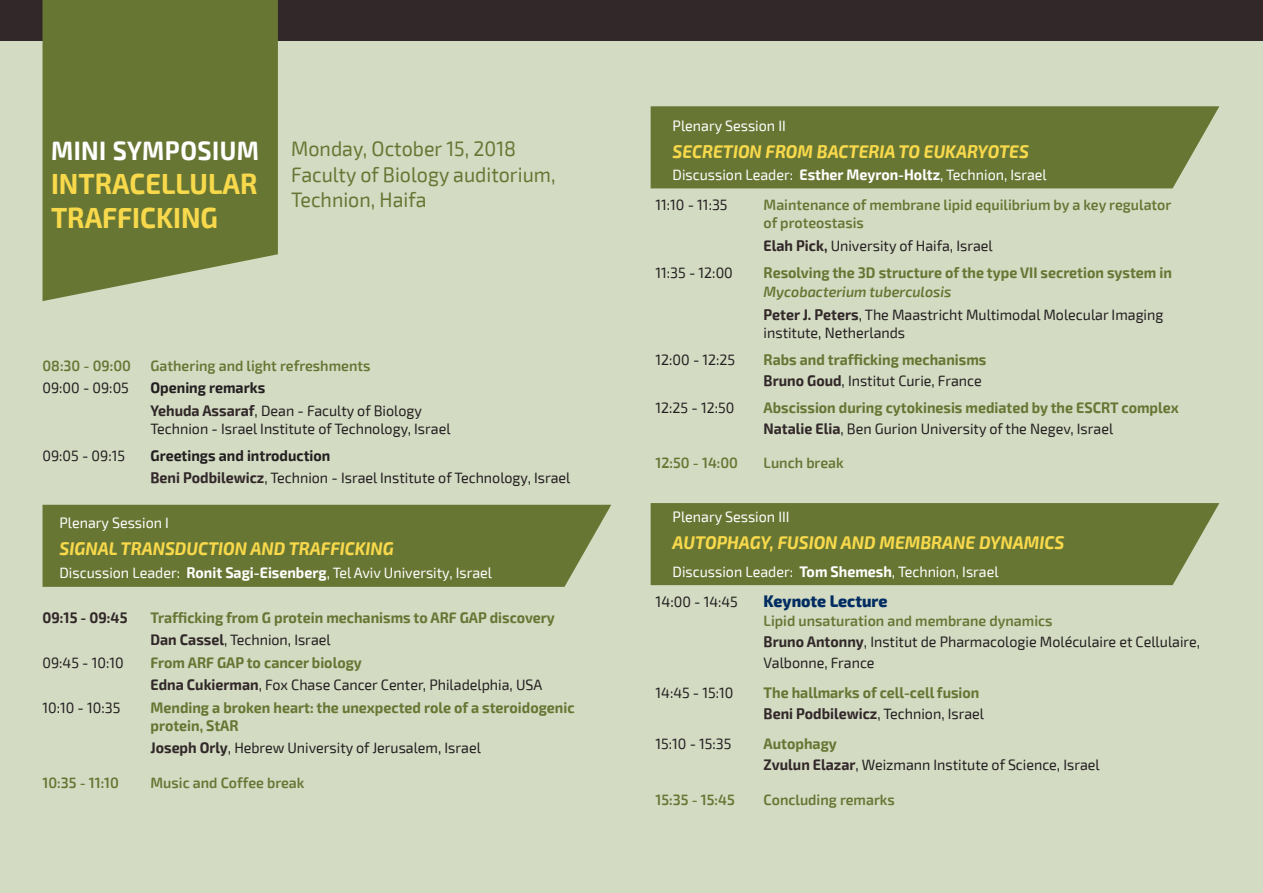
<style>
.page{position:relative;width:1263px;height:893px;background:#d3dbc3}
.page>*{position:absolute;margin:0;border:0;box-sizing:border-box;transform-origin:0 0}
.t1{font:700 28.5px "Exo 2";color:#f8d94b;scale:.95 1}
.t2{font:700 26.1px "Exo 2";letter-spacing:.02em;color:#fff;scale:.93 1}
.t3{font:21px "Exo 2";color:#687634;scale:.93 1}
.t4{font:italic 700 18px "Exo 2";color:#f8d94b;scale:.95 1}
.t5{font:800 16.5px "Exo 2";color:#002c62;scale:.95 1}
.t6{font:15px/18px "Exo 2";color:#231f20;scale:.95 1}
.t7{font:700 15px "Exo 2";color:#687634;scale:.95 1}
.t8{font:600 15px "Exo 2";color:#687634;scale:.95 1}
.t9{font:15px "Exo 2";color:#fff;scale:.95 1}
.t10{font:700 15px "Exo 2";color:#231f20;scale:.95 1}
.t11{font:italic 600 15px "Exo 2";color:#687634;scale:.95 1}
.t12{font:700 15px "Exo 2";color:#322829;scale:.95 1}
.s1{font-weight:700;color:#322829}
.s2{font-weight:700}
.s3{font-size:15.3px}
</style>
<div class="page">
<div style="left:0;top:0;width:1263px;height:40px;background:#322829"></div>
<div style="left:43px;top:505px;width:568px;height:82px;background:#687634"></div>
<div style="left:651px;top:106px;width:568px;height:82px;background:#687634"></div>
<div style="left:651px;top:503px;width:568px;height:82px;background:#687634"></div>
<svg style="left:43px;top:0;width:235px;height:301px;fill:#687634"></svg>
<p class="t2" style="left:51px;top:135px;width:225px">MINI SYMPOSIUM</p>
<p class="t1" style="left:51px;top:167px;width:219px">INTRACELLULAR</p>
<p class="t1" style="left:51px;top:201px;width:177px">TRAFFICKING</p>
<p class="t3" style="left:291px;top:137px;width:243px">Monday, October 15, 2018</p>
<p class="t3" style="left:291px;top:162px;width:286px">Faculty of Biology auditorium,</p>
<p class="t3" style="left:291px;top:187px;width:147px">Technion, Haifa</p>
<p class="t8" style="left:43px;top:356px;width:95px">08:30 - 09:00</p>
<p class="t6" style="left:43px;top:379px;width:92px">09:00 - 09:05</p>
<p class="t6" style="left:43px;top:447px;width:88px">09:05 - 09:15</p>
<p class="t8" style="left:151px;top:356px;width:233px">Gathering and light refreshments</p>
<p class="t10" style="left:151px;top:379px;width:122px">Opening remarks</p>
<p class="t6" style="left:151px;top:402px;width:287px"><span class="s1">Yehuda Assaraf</span>, Dean - Faculty of Biology</p>
<p class="t6" style="left:151px;top:420px;width:317px">Technion - Israel Institute of Technology, Israel</p>
<p class="t10" style="left:151px;top:446px;width:191px">Greetings and introduction</p>
<p class="t6" style="left:151px;top:469px;width:444px"><span class="s1">Beni Podbilewicz</span>, Technion - Israel Institute of Technology, Israel</p>
<p class="t9" style="left:60px;top:514px;width:117px">Plenary Session I</p>
<p class="t4" style="left:60px;top:538px;width:353px">SIGNAL TRANSDUCTION AND TRAFFICKING</p>
<p class="t9" style="left:60px;top:564px;width:457px">Discussion Leader: <span class="s2">Ronit Sagi-Eisenberg</span>, Tel Aviv University, Israel</p>
<p class="t7" style="left:151px;top:608px;width:427px">Trafficking from G protein mechanisms to ARF GAP discovery</p>
<p class="t12" style="left:43px;top:608px;width:91px">09:15 - 09:45</p>
<p class="t6" style="left:43px;top:654px;width:87px">09:45 - 10:10</p>
<p class="t6" style="left:43px;top:699px;width:83px">10:10 - 10:35</p>
<p class="t8" style="left:43px;top:773px;width:82px">10:35 - 11:10</p>
<p class="t6" style="left:151px;top:631px;width:191px"><span class="s1">Dan Cassel</span>, Technion, Israel</p>
<p class="t7" style="left:151px;top:653px;width:224px">From ARF GAP to cancer biology</p>
<p class="t6" style="left:151px;top:676px;width:414px"><span class="s1">Edna Cukierman</span>, Fox Chase Cancer Center, Philadelphia, USA</p>
<p class="t7" style="left:151px;top:698px;width:448px">Mending a broken heart: the unexpected role of a steroidogenic</p>
<p class="t7" style="left:151px;top:716px;width:94px">protein, StAR</p>
<p class="t6" style="left:151px;top:739px;width:349px"><span class="s1">Joseph Orly</span>, Hebrew University of Jerusalem, Israel</p>
<p class="t8" style="left:151px;top:773px;width:164px">Music and Coffee break</p>
<p class="t9" style="left:673px;top:117px;width:121px">Plenary Session II</p>
<p class="t4" style="left:673px;top:141px;width:377px">SECRETION FROM BACTERIA TO EUKARYOTES</p>
<p class="t9" style="left:673px;top:166px;width:395px">Discussion Leader: <span class="s2">Esther Meyron-Holtz</span>, Technion, Israel</p>
<p class="t8" style="left:764px;top:196px;width:431px">Maintenance of membrane lipid equilibrium by a key regulator</p>
<p class="t6" style="left:656px;top:196px;width:77px">11:10 - 11:35</p>
<p class="t6" style="left:656px;top:264px;width:83px">11:35 - 12:00</p>
<p class="t6" style="left:656px;top:351px;width:85px">12:00 - 12:25</p>
<p class="t6" style="left:656px;top:399px;width:84px">12:25 - 12:50</p>
<p class="t8" style="left:656px;top:454px;width:88px">12:50 - 14:00</p>
<p class="t8" style="left:764px;top:214px;width:107px">of proteostasis</p>
<p class="t6" style="left:764px;top:237px;width:243px"><span class="s1">Elah Pick,</span> University of Haifa, Israel</p>
<p class="t7" style="left:764px;top:264px;width:431px">Resolving the D3 structure of the type VII secretion system in</p>
<p class="t11" style="left:764px;top:283px;width:199px">Mycobacterium tuberculosis</p>
<p class="t6" style="left:764px;top:306px;width:422px"><span class="s1">Peter .J Peters</span>, The Maastricht Multimodal Molecular Imaging institute, Netherlands</p>
<p class="t7" style="left:764px;top:351px;width:236px">Rabs and trafficking mechanisms</p>
<p class="t6" style="left:764px;top:372px;width:231px"><span class="s1">Bruno Goud</span>, Institut Curie, France</p>
<p class="t7" style="left:764px;top:399px;width:438px">Abscission during cytokinesis mediated by the ESCRT complex</p>
<p class="t6" style="left:764px;top:420px;width:370px"><span class="s1">Natalie Elia</span>, Ben Gurion University of the Negev, Israel</p>
<p class="t8" style="left:764px;top:454px;width:86px">Lunch break</p>
<p class="t9" style="left:673px;top:507px;width:125px">Plenary Session III</p>
<p class="t4" style="left:673px;top:532px;width:414px">AUTOPHAGY, FUSION AND MEMBRANE DYNAMICS</p>
<p class="t9" style="left:673px;top:563px;width:345px">Discussion Leader: <span class="s2">Tom Shemesh</span>, Technion, Israel</p>
<p class="t5" style="left:764px;top:591px;width:132px">Keynote Lecture</p>
<p class="t6" style="left:656px;top:593px;width:88px"><span class="s3">14:</span>00 - 14:45</p>
<p class="t6" style="left:656px;top:684px;width:83px">14:45 - 15:10</p>
<p class="t6" style="left:656px;top:735px;width:81px">15:10 - 15:35</p>
<p class="t8" style="left:656px;top:791px;width:85px">15:35 - 15:45</p>
<p class="t8" style="left:764px;top:612px;width:306px">Lipid unsaturation and membrane dynamics</p>
<p class="t6" style="left:764px;top:633px;width:461px"><span class="s1">Bruno Antonny</span>, Institut de Pharmacologie Moléculaire et Cellulaire,</p>
<p class="t6" style="left:764px;top:654px;width:118px">Valbonne, France</p>
<p class="t7" style="left:764px;top:684px;width:229px">The hallmarks of cell-cell fusion</p>
<p class="t6" style="left:764px;top:705px;width:234px"><span class="s1">Beni Podbilewicz</span>, Technion, Israel</p>
<p class="t7" style="left:764px;top:735px;width:79px">Autophagy</p>
<p class="t6" style="left:764px;top:756px;width:355px"><span class="s1">Zvulun Elazar</span>, Weizmann Institute of Science, Israel</p>
<p class="t8" style="left:764px;top:791px;width:140px">Concluding remarks</p>
</div>
